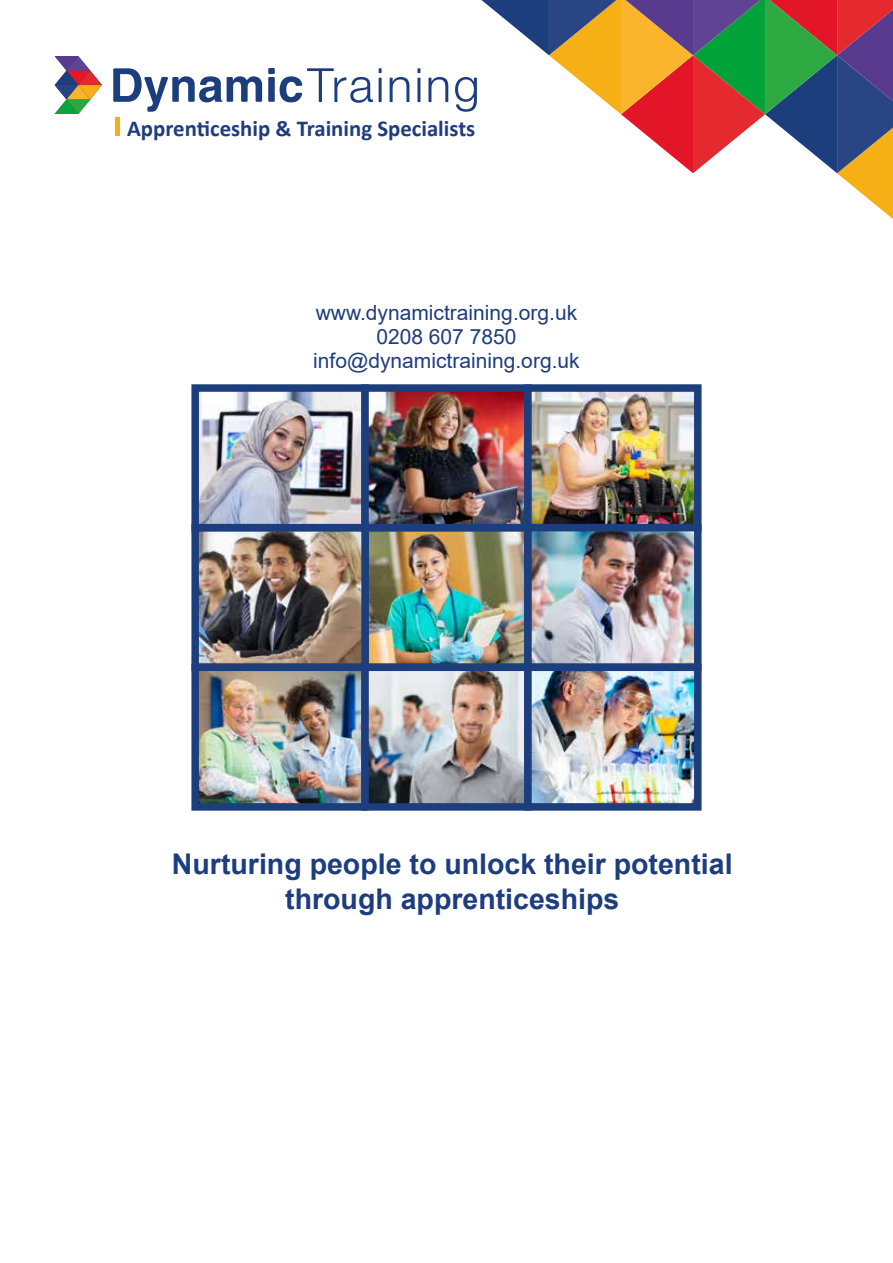
<style>
.page{position:relative;width:893px;height:1263px;background:#fff}
.page>*{position:absolute;margin:0;border:0;box-sizing:border-box;transform-origin:0 0}
.t1{font:700 28.5px/34.2px "Arial";color:#1e3d7f;text-align:center}
.t2{font:700 22.8px "Calibri";color:#1e3d7f}
.t3{font:21px/24px "Arial";color:#1e3d7f;text-align:center}
</style>
<div class="page">
<div style="left:115px;top:118px;width:5px;height:18px;background:#f8af14"></div>
<svg style="left:113px;top:68px;width:149px;height:44px"></svg>
<svg style="left:268px;top:68px;width:105px;height:35px"></svg>
<svg style="left:379px;top:68px;width:3px;height:5px"></svg>
<hr style="left:379px;top:78px;width:3px;height:24px;background:#1d3e7d">
<svg style="left:390px;top:77px;width:19px;height:25px"></svg>
<svg style="left:417px;top:68px;width:3px;height:5px"></svg>
<hr style="left:417px;top:78px;width:3px;height:24px;background:#1d3e7d">
<svg style="left:428px;top:77px;width:20px;height:25px"></svg>
<svg style="left:455px;top:0;width:438px;height:219px"></svg>
<svg style="left:55px;top:56px;width:47px;height:58px"></svg>
<img style="left:200px;top:393px;width:492px;height:409px">
<div style="left:191px;top:524px;width:178px;height:147px;border:8px solid #1d3e7c"></div>
<div style="left:191px;top:663px;width:178px;height:148px;border:8px solid #1d3e7c"></div>
<div style="left:361px;top:663px;width:171px;height:148px;border:8px solid #1d3e7c"></div>
<div style="left:191px;top:384px;width:178px;height:147px;border:8px solid #1d3e7c"></div>
<div style="left:361px;top:384px;width:171px;height:147px;border:8px solid #1d3e7c"></div>
<div style="left:524px;top:384px;width:177px;height:147px;border:8px solid #1d3e7c"></div>
<div style="left:524px;top:524px;width:177px;height:147px;border:8px solid #1d3e7c"></div>
<div style="left:524px;top:663px;width:177px;height:148px;border:8px solid #1d3e7c"></div>
<p class="t2" style="left:127px;top:112px;width:350px">Apprenticeship &amp; Training Specialists</p>
<p class="t3" style="left:313px;top:300px;width:268px">www.dynamictraining.org.uk<br>0208 607 7850 info@dynamictraining.org.uk</p>
<h1 class="t1" style="left:172px;top:848px;width:562px">Nurturing people to unlock their potential through apprenticeships</h1>
</div>
